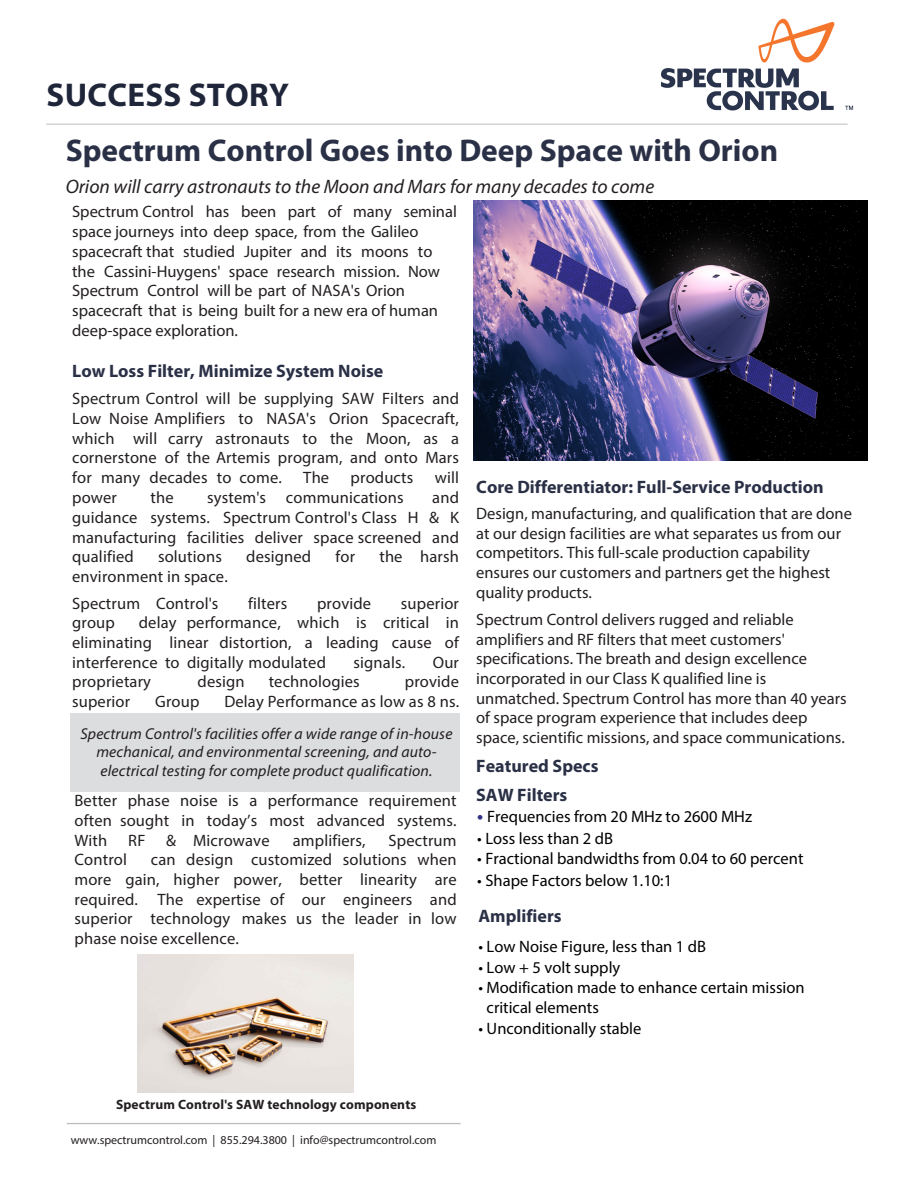
<style>
.page{position:relative;width:918px;height:1188px;background:#fff}
.page>*{position:absolute;margin:0;border:0;box-sizing:border-box;transform-origin:0 0}
.t1{font:700 33px "Myriad";letter-spacing:.01em;color:#1f263a}
.t2{font:700 31.5px "Myriad Pro";color:#2a3046}
.t3{font:italic 19.5px "Myriad Pro";color:#231f20}
.t4{font:700 18px/29.1px "Myriad Pro";color:#2a3046}
.t5{font:16.5px/19.6px "Myriad Pro";color:#231f20;text-align:justify}
.t6{font:16.5px/20.5px "Myriad Pro";color:#000}
.t7{font:italic 15.75px/18.9px "Myriad Pro";letter-spacing:.01em;color:#221e1f;text-align:center}
.t8{font:700 13.5px "Myriad Pro";letter-spacing:.01em;color:#231f20}
.t9{font:12px "Myriad";color:#231f20}
.s1{font-weight:700;font-size:18px;color:#323287}
.s2{font-family:"Myriad Pro"}
</style>
<div class="page">
<div style="left:70px;top:713px;width:390px;height:78px;background:#dcdddf"></div>
<img style="left:474px;top:200px;width:393px;height:260px">
<img style="left:137px;top:955px;width:216px;height:137px">
<img style="left:653px;top:18px;width:201px;height:106px">
<hr style="left:46px;top:124px;width:802px;height:1px;background:#bcbdc0">
<hr style="left:67px;top:1123px;width:394px;height:1px;background:#bcbdc0">
<h1 class="t1" style="left:47px;top:78px;width:244px">SUCCESS STORY</h1>
<h2 class="t2" style="left:66px;top:130px;width:714px">Spectrum Control Goes into Deep Space with Orion</h2>
<p class="t3" style="left:66px;top:175px;width:590px">Orion will carry astronauts to the Moon and Mars for many decades to come</p>
<p class="t5" style="left:72px;top:202px;width:386px;text-align:left">Spectrum Control has been part of many seminal space journeys into deep space, from the Galileo spacecraft that studied Jupiter and its moons to the Cassini-Huygens' space research mission. Now Spectrum Control will be part of NASA's Orion spacecraft that is being built for a new era of human deep-space exploration.</p>
<p class="t4" style="left:72px;top:356px;width:313px">Low Loss Filter, Minimize System Noise</p>
<p class="t5" style="left:72px;top:388px;width:388px">Spectrum Control will be supplying SAW Filters and Low Noise Amplifiers to NASA's Orion Spacecraft, which will carry astronauts to the Moon, as a cornerstone of the Artemis program, and onto Mars for many decades to come.</p>
<p class="t5" style="left:303px;top:468px;width:27px">The</p>
<p class="t5" style="left:351px;top:468px;width:64px">products</p>
<p class="t5" style="left:435px;top:468px;width:26px">will</p>
<p class="t4" style="left:476px;top:472px;width:349px">Core Differentiator: Full-Service Production</p>
<p class="t5" style="left:476px;top:503px;width:377px;text-align:left">Design, manufacturing, and qualification that are done at our design facilities are what separates us from our competitors. This full-scale production capability ensures our customers and partners get the highest quality products.</p>
<p class="t5" style="left:476px;top:609px;width:372px;text-align:left">Spectrum Control delivers rugged and reliable amplifiers and RF filters that meet customers' specifications. The breath and design excellence incorporated in our Class K qualified line is unmatched. Spectrum Control has more than 40 years of space program experience that includes deep space, scientific missions, and space communications.</p>
<p class="t4" style="left:476px;top:751px;width:124px">Featured Specs<br>SAW Filters</p>
<p class="t6" style="left:477px;top:806px;width:276px"><span class="s1">•</span> Frequencies from 20 MHz to 2600 MHz</p>
<p class="t6" style="left:477px;top:828px;width:137px">• Loss less than 2 dB</p>
<p class="t6" style="left:477px;top:848px;width:328px">• Fractional bandwidths from 0.04 to 60 percent</p>
<p class="t6" style="left:477px;top:870px;width:196px">• Shape Factors below 1.10:1</p>
<p class="t4" style="left:479px;top:900px;width:85px">Amplifiers</p>
<p class="t6" style="left:479px;top:936px;width:229px">• Low Noise Figure, less than 1 dB</p>
<p class="t6" style="left:479px;top:957px;width:143px">• Low + 5 volt supply</p>
<p class="t6" style="left:487px;top:977px;width:319px;text-indent:-8px">• Modification made to enhance certain mission critical elements</p>
<p class="t6" style="left:479px;top:1018px;width:164px">• Unconditionally stable</p>
<p class="t5" style="left:72px;top:487px;width:388px;text-indent:360px">and guidance systems. Spectrum Control's Class H &amp; K manufacturing facilities deliver space screened and qualified</p>
<p class="t5" style="left:72px;top:487px;width:46px">power</p>
<p class="t5" style="left:150px;top:487px;width:25px">the</p>
<p class="t5" style="left:207px;top:487px;width:198px">system's communications</p>
<p class="t5" style="left:158px;top:547px;width:65px">solutions</p>
<p class="t5" style="left:246px;top:547px;width:67px">designed</p>
<p class="t5" style="left:336px;top:547px;width:21px">for</p>
<p class="t5" style="left:379px;top:547px;width:81px">the harsh</p>
<p class="t5" style="left:72px;top:563px;width:157px;line-height:26.5px">environment in space.<br>Spectrum Control's</p>
<p class="t5" style="left:248px;top:593px;width:41px">filters</p>
<p class="t5" style="left:317px;top:593px;width:56px">provide</p>
<p class="t5" style="left:401px;top:593px;width:60px">superior</p>
<p class="t5" style="left:72px;top:613px;width:388px;text-indent:67px">delay performance, which is critical in eliminating linear distortion, a leading cause of interference to digitally modulated</p>
<p class="t5" style="left:72px;top:613px;width:44px">group</p>
<p class="t5" style="left:354px;top:652px;width:53px">signals.</p>
<p class="t5" style="left:433px;top:652px;width:28px">Our</p>
<p class="t5" style="left:72px;top:672px;width:80px">proprietary</p>
<p class="t5" style="left:198px;top:672px;width:49px">design</p>
<p class="t5" style="left:269px;top:672px;width:93px">technologies</p>
<p class="t5" style="left:405px;top:672px;width:56px">provide</p>
<p class="t5" style="left:72px;top:692px;width:60px">superior</p>
<p class="t5" style="left:155px;top:692px;width:46px">Group</p>
<p class="t5" style="left:224px;top:692px;width:236px">Delay Performance as low as 8 ns.</p>
<p class="t7" style="left:80px;top:724px;width:374px">Spectrum Control's facilities offer a wide range of in-house mechanical, and environmental screening, and auto&shy;electrical testing for complete product qualification.</p>
<p class="t5" style="left:75px;top:791px;width:384px">Better phase noise is a performance requirement often sought in today’s most advanced systems.<br>With</p>
<p class="t5" style="left:128px;top:830px;width:19px">RF</p>
<p class="t5" style="left:166px;top:830px;width:105px">&amp; Microwave</p>
<p class="t5" style="left:293px;top:830px;width:74px">amplifiers,</p>
<p class="t5" style="left:389px;top:830px;width:69px">Spectrum</p>
<p class="t5" style="left:75px;top:850px;width:54px">Control</p>
<p class="t5" style="left:75px;top:850px;width:384px;text-indent:76px">can design customized solutions when more gain, higher power, better linearity are required. The expertise of our engineers and superior technology makes us the leader in low phase noise excellence.</p>
<p class="t8" style="left:116px;top:1096px;width:302px">Spectrum Control's SAW technology components</p>
<p class="t9" style="left:71px;top:1134px;width:367px">www.<span class="s2">spectrumcontrol</span>.com | 855.294.3800 | info@<span class="s2">spectrumcontrol</span>.com</p>
</div>
